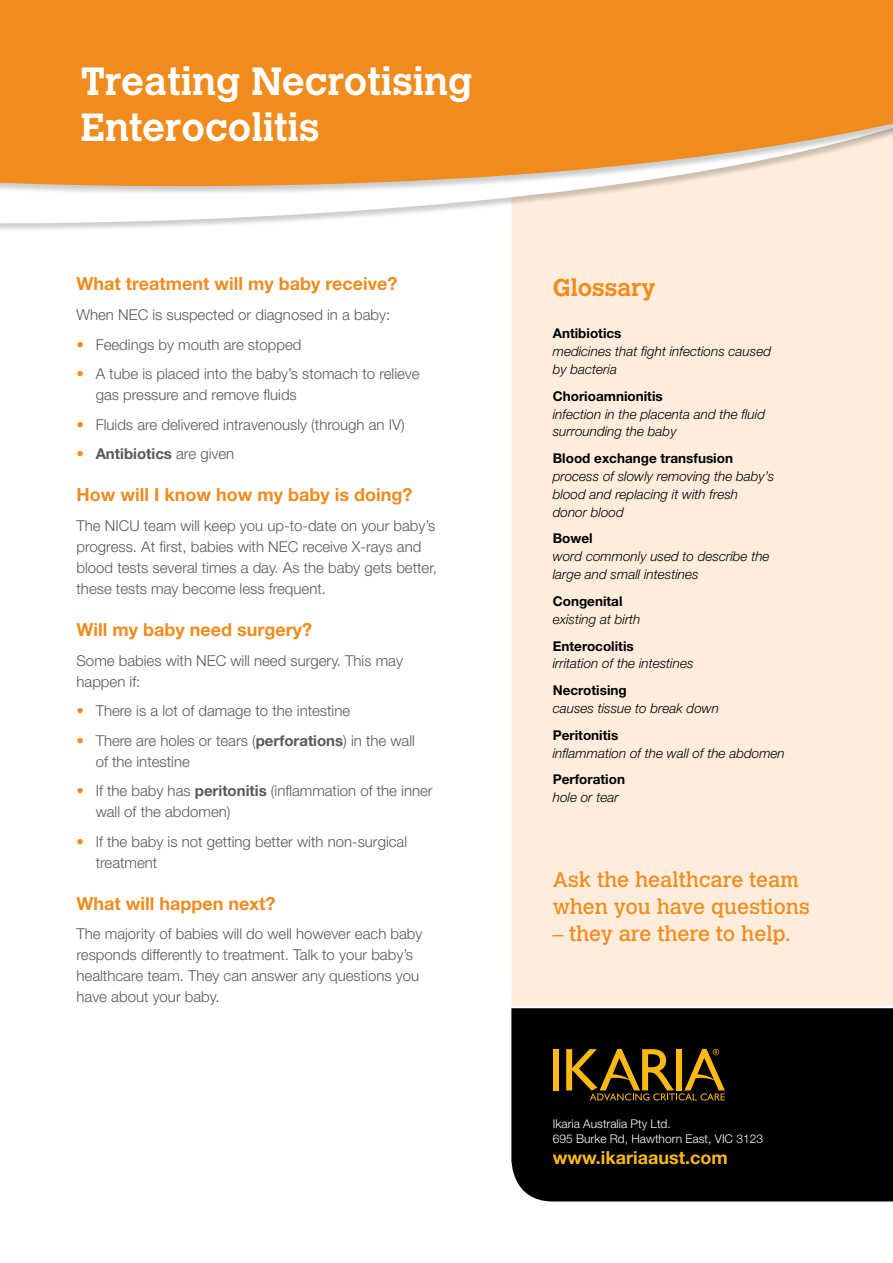
<style>
.page{position:relative;width:893px;height:1263px;background:#fff}
.page>*{position:absolute;margin:0;border:0;box-sizing:border-box;transform-origin:0 0}
.t1{font:700 39px/46.5px "Calvert";color:#fff}
.t2{font:700 24px "Calvert";color:#f08b1d}
.t3{font:21px/27px "Calvert";color:#f08b1d}
.t4{font:700 18px "Helvetica Neue";color:#f08b1d}
.t5{font:700 18px "Helvetica Neue";color:#fdb913}
.t6{font:300 15px/21px "Helvetica Neue";color:#58595b}
.t7{font:700 15px "Helvetica Neue";color:#58595b}
.t8{font:italic 300 13.5px/18px "Helvetica Neue";color:#000}
.t9{font:700 13.5px "Helvetica Neue";color:#000}
.t10{font:300 12px/15px "Helvetica Neue";color:#fff}
.s1{color:#f08b1d}
.s2{font-weight:300;color:#f08b1d}
.s3{font-weight:300}
.s4{font-weight:700}
</style>
<div class="page">
<div style="left:511px;top:1008px;width:382px;height:194px;background:#000"></div>
<div style="left:511px;top:232px;width:382px;height:774px;background:#feeddc"></div>
<svg style="left:0;top:210px;width:893px;height:19px"></svg>
<svg style="left:0;top:0;width:893px;height:210px;background:#f09d42"></svg>
<div style="left:553px;top:1049px;width:6px;height:41px;background:#fdb913"></div>
<svg style="left:566px;top:1049px;width:159px;height:51px;background:#553e06"></svg>
<h1 class="t1" style="left:81px;top:57px;width:393px">Treating Necrotising<br>Enterocolitis</h1>
<p class="t4" style="left:77px;top:273px;width:322px">What treatment will my baby receive?</p>
<p class="t6" style="left:77px;top:304px;width:315px">When NEC is suspected or diagnosed in a baby:</p>
<p class="t6" style="left:77px;top:333px;width:227px"><span class="s1">•</span> Feedings by mouth are stopped</p>
<p class="t6" style="left:96px;top:363px;width:325px;text-indent:-19px"><span class="s1">•</span> A tube is placed into the baby’s stomach to relieve gas pressure and remove fluids</p>
<p class="t6" style="left:77px;top:413px;width:330px"><span class="s1">•</span> Fluids are delivered intravenously (through an IV)</p>
<p class="t7" style="left:77px;top:444px;width:159px"><span class="s2">•</span> Antibiotics <span class="s3">are given</span></p>
<p class="t4" style="left:77px;top:484px;width:337px">How will I know how my baby is doing?</p>
<p class="t6" style="left:77px;top:515px;width:362px">The NICU team will keep you up-to-date on your baby’s progress. At first, babies with NEC receive X-rays and blood tests several times a day. As the baby gets better, these tests may become less frequent.</p>
<p class="t4" style="left:77px;top:618px;width:237px">Will my baby need surgery?</p>
<p class="t6" style="left:77px;top:649px;width:328px">Some babies with NEC will need surgery. This may happen if:</p>
<p class="t6" style="left:77px;top:700px;width:275px"><span class="s1">•</span> There is a lot of damage to the intestine</p>
<p class="t6" style="left:96px;top:729px;width:321px;text-indent:-19px"><span class="s1">•</span> There are holes or tears (<span class="s4">perforations</span>) in the wall of the intestine</p>
<p class="t6" style="left:96px;top:780px;width:338px;text-indent:-19px"><span class="s1">•</span> If the baby has <span class="s4">peritonitis</span> (inflammation of the inner wall of the abdomen)</p>
<p class="t6" style="left:96px;top:830px;width:313px;text-indent:-19px"><span class="s1">•</span> If the baby is not getting better with non-surgical treatment</p>
<p class="t4" style="left:77px;top:892px;width:200px">What will happen next?</p>
<p class="t6" style="left:77px;top:923px;width:347px">The majority of babies will do well however each baby responds differently to treatment. Talk to your baby’s healthcare team. They can answer any questions you have about your baby.</p>
<h2 class="t2" style="left:553px;top:272px;width:104px">Glossary</h2>
<p class="t9" style="left:553px;top:325px;width:70px">Antibiotics</p>
<p class="t8" style="left:553px;top:342px;width:220px">medicines that fight infections caused by bacteria</p>
<p class="t9" style="left:553px;top:387px;width:111px">Chorioamnionitis</p>
<p class="t8" style="left:553px;top:404px;width:214px">infection in the placenta and the fluid surrounding the baby</p>
<p class="t9" style="left:553px;top:450px;width:182px">Blood exchange transfusion</p>
<p class="t8" style="left:553px;top:467px;width:223px">process of slowly removing the baby’s blood and replacing it with fresh donor blood</p>
<p class="t9" style="left:553px;top:530px;width:41px">Bowel</p>
<p class="t8" style="left:553px;top:547px;width:218px">word commonly used to describe the large and small intestines</p>
<p class="t9" style="left:553px;top:593px;width:71px">Congenital</p>
<p class="t8" style="left:553px;top:610px;width:89px">existing at birth</p>
<p class="t9" style="left:553px;top:637px;width:82px">Enterocolitis</p>
<p class="t8" style="left:553px;top:654px;width:142px">irritation of the intestines</p>
<p class="t9" style="left:553px;top:682px;width:75px">Necrotising</p>
<p class="t8" style="left:553px;top:699px;width:168px">causes tissue to break down</p>
<p class="t9" style="left:553px;top:726px;width:67px">Peritonitis</p>
<p class="t8" style="left:553px;top:743px;width:234px">inflammation of the wall of the abdomen</p>
<p class="t9" style="left:553px;top:771px;width:74px">Perforation</p>
<p class="t8" style="left:553px;top:788px;width:67px">hole or tear</p>
<h3 class="t3" style="left:553px;top:866px;width:258px">Ask the healthcare team when you have questions</h3>
<h3 class="t3" style="left:553px;top:920px;width:239px">– they are there to help.</h3>
<p class="t10" style="left:553px;top:1116px;width:212px">Ikaria Australia Pty Ltd.<br>695 Burke Rd, Hawthorn East, VIC 3123</p>
<p class="t5" style="left:553px;top:1146px;width:176px">www.ikariaaust.com</p>
</div>
